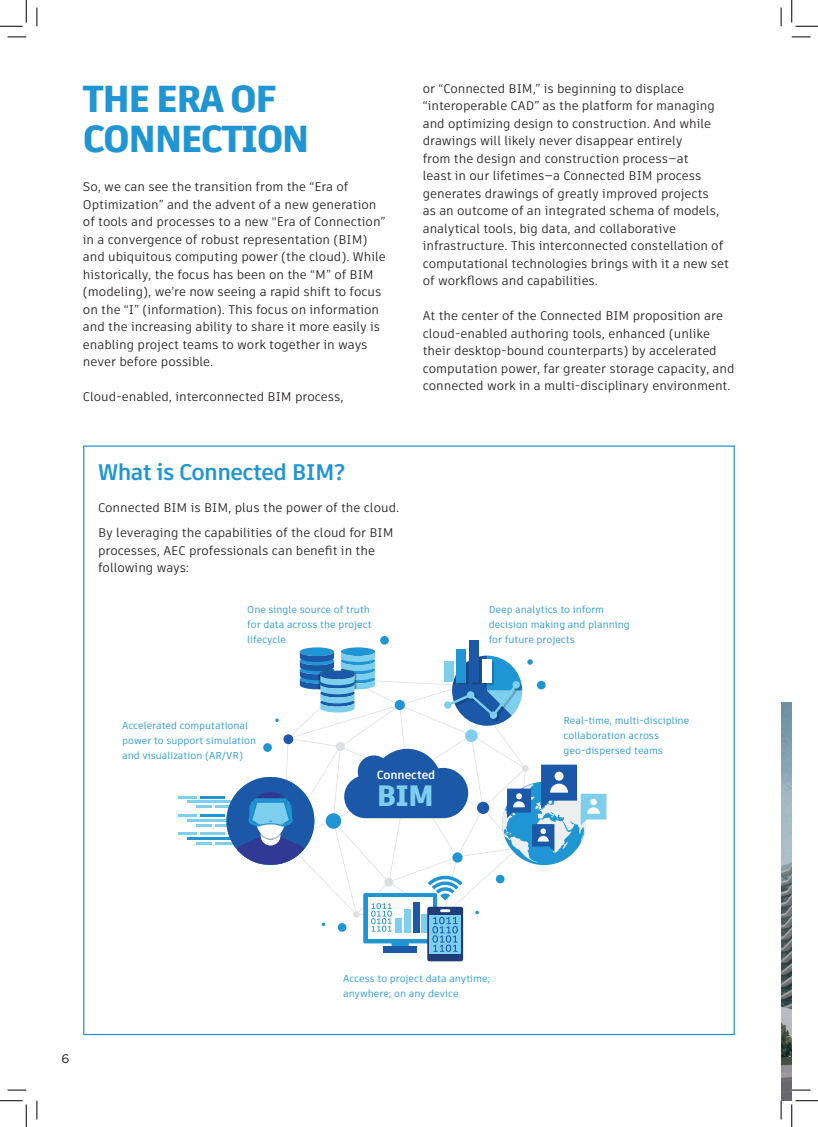
<style>
.page{position:relative;width:818px;height:1127px;background:#fff}
.page>*{position:absolute;margin:0;border:0;box-sizing:border-box;transform-origin:0 0}
.BIG_SUB{font:900 37.5px/40px "Artifakt Element";letter-spacing:-.04em;color:#1f95d3}
.t1{font:900 29.38px "Artifakt Element";color:#7ecfee}
.Sub-heading-no-rule{font:700 22.5px "Artifakt Element";letter-spacing:-.025em;color:#1f95d3}
.Body{font:12.5px/17.5px "Artifakt Element";color:#231f20}
.t2{font:12.5px "Gotham HTF";color:#231f20}
.t3{font:700 11.75px "Artifakt Element";color:#fff}
.infographic-text{font:10px/15px "Artifakt Element";color:#1f95d3}
</style>
<div class="page">
<img style="left:781px;top:702px;width:11px;height:398px">
<svg style="left:285px;top:679px;width:244px;height:240px"></svg>
<div style="left:457px;top:649px;width:9px;height:33px;background:#1f95d3"></div>
<div style="left:469px;top:640px;width:10px;height:42px;background:#1b59a8"></div>
<div style="left:300px;top:647px;width:34px;height:9px;background:#1f95d3;border-radius:50%"></div>
<div style="left:341px;top:647px;width:34px;height:9px;background:#1f95d3;border-radius:50%"></div>
<svg style="left:300px;top:651px;width:75px;height:61px"></svg>
<div style="left:384px;top:946px;width:33px;height:7px;background:#1b59a8"></div>
<div style="left:427px;top:906px;width:36px;height:55px;background:#203d79;border-radius:2px"></div>
<div style="left:429px;top:914px;width:32px;height:39px;background:#7ecfee"></div>
<svg style="left:363px;top:873px;width:100px;height:79px"></svg>
<svg style="left:344px;top:748px;width:124px;height:70px"></svg>
<svg style="left:502px;top:764px;width:104px;height:98px"></svg>
<hr style="left:178px;top:795px;width:19px;height:3px;background:#7ecfee">
<hr style="left:200px;top:795px;width:25px;height:3px;background:#1f95d3">
<hr style="left:187px;top:800px;width:47px;height:2px;background:#7ecfee">
<svg style="left:197px;top:805px;width:15px;height:2px"></svg>
<hr style="left:216px;top:805px;width:28px;height:2px;background:#7ecfee">
<hr style="left:178px;top:813px;width:19px;height:3px;background:#7ecfee">
<hr style="left:200px;top:813px;width:25px;height:3px;background:#1f95d3">
<hr style="left:187px;top:818px;width:47px;height:3px;background:#7ecfee">
<hr style="left:197px;top:823px;width:15px;height:3px;background:#7ecfee">
<hr style="left:216px;top:823px;width:28px;height:3px;background:#7ecfee">
<svg style="left:178px;top:832px;width:19px;height:2px"></svg>
<hr style="left:200px;top:832px;width:25px;height:2px;background:#7ecfee">
<hr style="left:187px;top:837px;width:47px;height:2px;background:#1f95d3">
<hr style="left:197px;top:841px;width:15px;height:3px;background:#7ecfee">
<hr style="left:216px;top:841px;width:28px;height:3px;background:#7ecfee">
<div style="left:226px;top:776px;width:88px;height:88px;background:#1b59a8;border-radius:50%"></div>
<svg style="left:233px;top:791px;width:75px;height:73px"></svg>
<div style="left:537px;top:680px;width:9px;height:9px;background:#1f95d3;border-radius:50%"></div>
<div style="left:395px;top:699px;width:10px;height:11px;background:#1f95d3;border-radius:50%"></div>
<svg style="left:444px;top:655px;width:89px;height:70px"></svg>
<svg style="left:338px;top:922px;width:8px;height:9px"></svg>
<div style="left:263px;top:743px;width:9px;height:8px;background:#1f95d3;border-radius:50%"></div>
<div style="left:326px;top:813px;width:15px;height:15px;background:#1f95d3;border-radius:50%"></div>
<div style="left:452px;top:852px;width:11px;height:10px;background:#1f95d3;border-radius:50%"></div>
<svg style="left:475px;top:910px;width:4px;height:4px"></svg>
<svg style="left:380px;top:635px;width:9px;height:9px"></svg>
<div style="left:496px;top:874px;width:8px;height:9px;background:#1f95d3;border-radius:50%"></div>
<div style="left:477px;top:801px;width:12px;height:12px;background:#1b59a8;border-radius:50%"></div>
<div style="left:283px;top:734px;width:10px;height:10px;background:#1b59a8;border-radius:50%"></div>
<div style="left:465px;top:729px;width:13px;height:12px;background:#7ecfee;border-radius:50%"></div>
<svg style="left:8px;top:36px;width:18px;height:2px"></svg>
<svg style="left:792px;top:36px;width:18px;height:2px"></svg>
<svg style="left:8px;top:1089px;width:18px;height:1px"></svg>
<svg style="left:792px;top:1089px;width:18px;height:1px"></svg>
<svg style="left:36px;top:8px;width:2px;height:18px"></svg>
<svg style="left:36px;top:1100px;width:2px;height:19px"></svg>
<svg style="left:780px;top:8px;width:2px;height:18px"></svg>
<svg style="left:780px;top:1100px;width:2px;height:19px"></svg>
<svg style="left:0;top:0;width:27px;height:27px"></svg>
<svg style="left:0;top:1100px;width:27px;height:26px"></svg>
<svg style="left:791px;top:0;width:27px;height:27px"></svg>
<svg style="left:791px;top:1100px;width:27px;height:26px"></svg>
<p class="BIG_SUB" style="left:83px;top:79px;width:228px">THE ERA OF<br>CONNECTION</p>
<p class="Body" style="left:83px;top:178px;width:295px">So, we can see the transition from the “Era of<br>Optimization” and the advent of a new generation</p>
<p class="Body" style="left:83px;top:213px;width:304px">of tools and processes to a new "Era of Connection” in a convergence of robust representation (BIM)</p>
<p class="Body" style="left:83px;top:248px;width:304px">and ubiquitous computing power (the cloud). While historically, the focus has been on the “M” of BIM (modeling), we’re now seeing a rapid shift to focus on the “I” (information). This focus on information and the increasing ability to share it more easily is enabling project teams to work together in ways never before possible.</p>
<p class="Body" style="left:83px;top:388px;width:262px">Cloud-enabled, interconnected BIM process,</p>
<p class="Sub-heading-no-rule" style="left:98px;top:456px;width:249px">What is Connected BIM?</p>
<p class="Body" style="left:98px;top:499px;width:303px">Connected BIM is BIM, plus the power of the cloud.</p>
<p class="Body" style="left:98px;top:524px;width:297px">By leveraging the capabilities of the cloud for BIM processes, AEC professionals can benefit in the following ways:</p>
<p class="infographic-text" style="left:247px;top:601px;width:126px">One single source of truth for data across the project lifecycle</p>
<p class="Body" style="left:423px;top:80px;width:294px">or “Connected BIM,” is beginning to displace “interoperable CAD” as the platform for managing and optimizing design to construction. And while</p>
<p class="Body" style="left:423px;top:132px;width:308px">drawings will likely never disappear entirely<br>from the design and construction process—at<br>least in our lifetimes—a Connected BIM process generates drawings of greatly improved projects<br>as an outcome of an integrated schema of models, analytical tools, big data, and collaborative infrastructure. This interconnected constellation of computational technologies brings with it a new set of workflows and capabilities.</p>
<p class="Body" style="left:423px;top:307px;width:302px">At the center of the Connected BIM proposition are cloud-enabled authoring tools, enhanced (unlike</p>
<p class="Body" style="left:423px;top:342px;width:313px">their desktop-bound counterparts) by accelerated computation power, far greater storage capacity, and connected work in a multi-disciplinary environment.</p>
<p class="infographic-text" style="left:489px;top:601px;width:143px">Deep analytics to inform decision making and planning for future projects</p>
<p class="infographic-text" style="left:122px;top:718px;width:135px">Accelerated computational power to support simulation and visualization (AR/VR)</p>
<p class="infographic-text" style="left:563px;top:713px;width:127px">Real-time, multi-discipline collaboration across</p>
<p class="infographic-text" style="left:563px;top:743px;width:101px">geo-dispersed teams</p>
<p class="t3" style="left:377px;top:766px;width:60px">Connected</p>
<p class="t1" style="left:377px;top:775px;width:59px">BIM</p>
<p class="t2" style="left:62px;top:1051px;width:10px">6</p>
<p class="infographic-text" style="left:343px;top:970px;width:148px">Access to project data anytime; anywhere; on any device</p>
</div>
